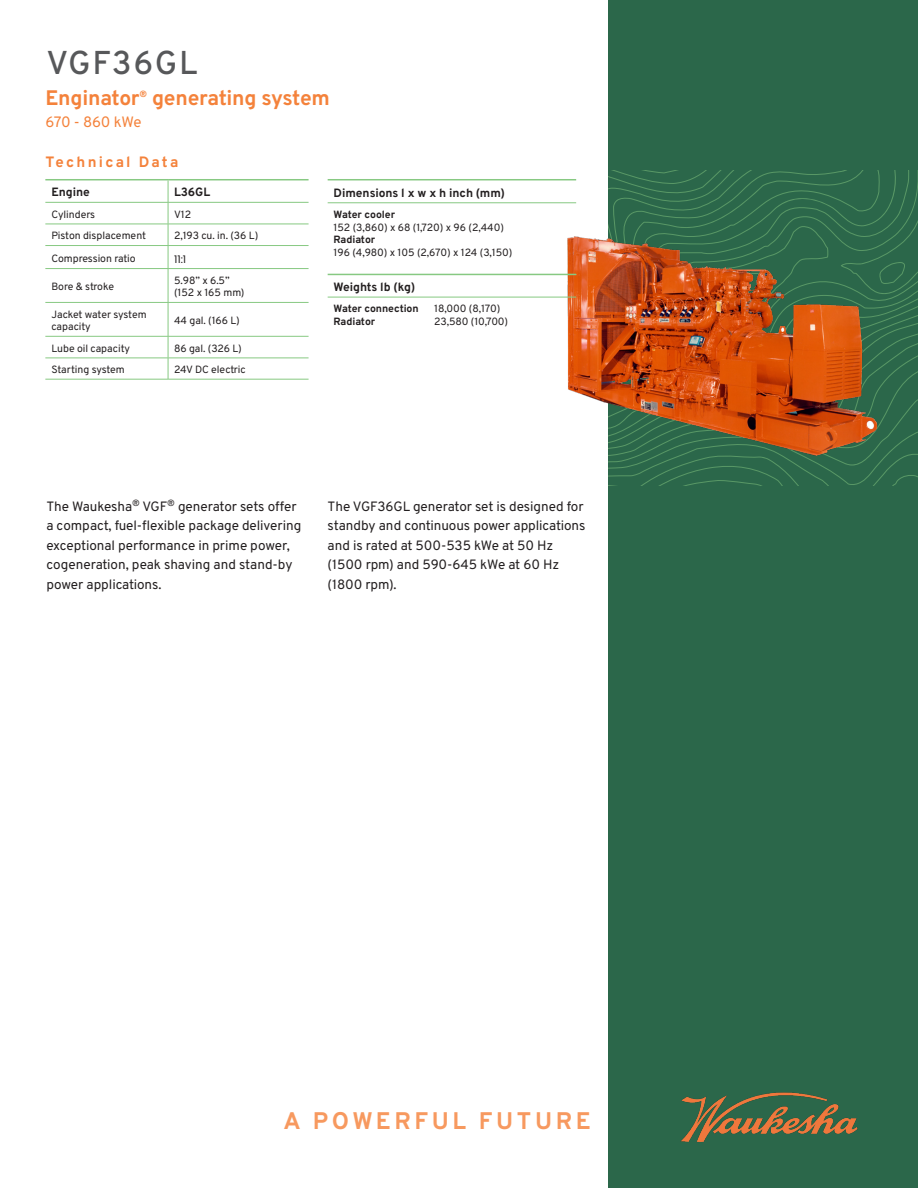
<style>
.page{position:relative;width:918px;height:1188px;background:#fff}
.page>*{position:absolute;margin:0;border:0;box-sizing:border-box;transform-origin:0 0}
.Product_Title{font:500 33px "Overpass";letter-spacing:.05em;color:#57585a}
.main_subhead{font:700 24px "Overpass";letter-spacing:.15em;color:#f7995f}
.main_subhead-2{font:700 21px "Overpass";letter-spacing:-.015em;color:#f4823b}
.t1{font:700 15px "Overpass";letter-spacing:.15em;color:#f4823b}
.main_subhead-3{font:15px "Overpass";letter-spacing:-.03em;color:#f4823b}
.body{font:13.5px/19.5px "Overpass";letter-spacing:-.005em;color:#231f20}
.table_data{font:700 12px "Overpass";letter-spacing:-.005em;color:#231f20}
.table_data-2{font:10.5px/12.6px "Overpass";letter-spacing:-.005em;color:#231f20}
.table_data-3{font:700 10.5px "Overpass";letter-spacing:-.01em;color:#231f20}
.tech_data{font:10.5px "Poppins";color:#231f20}
.main_subhead-4{font:700 9px "Overpass";color:#f4823b}
.s1{font-weight:700}
</style>
<div class="page">
<div style="left:609px;top:0;width:309px;height:1188px;background:#2b674a"></div>
<svg style="left:609px;top:171px;width:309px;height:309px"></svg>
<svg style="left:609px;top:480px;width:290px;height:6px"></svg>
<img style="left:681px;top:1092px;width:177px;height:50px">
<img style="left:564px;top:232px;width:320px;height:228px">
<hr style="left:328px;top:203px;width:248px;height:1px;background:#87c982">
<hr style="left:328px;top:297px;width:248px;height:1px;background:#87c982">
<hr style="left:328px;top:179px;width:248px;height:1px;background:#87c982">
<hr style="left:328px;top:274px;width:248px;height:1px;background:#87c982">
<hr style="left:45px;top:202px;width:123px;height:1px;background:#87c982">
<hr style="left:45px;top:224px;width:123px;height:1px;background:#87c982">
<hr style="left:45px;top:245px;width:123px;height:1px;background:#87c982">
<hr style="left:45px;top:268px;width:123px;height:1px;background:#87c982">
<hr style="left:45px;top:302px;width:123px;height:1px;background:#87c982">
<hr style="left:45px;top:336px;width:123px;height:1px;background:#87c982">
<hr style="left:45px;top:179px;width:123px;height:1px;background:#87c982">
<hr style="left:168px;top:179px;width:141px;height:1px;background:#87c982">
<hr style="left:168px;top:202px;width:141px;height:1px;background:#87c982">
<hr style="left:168px;top:224px;width:141px;height:1px;background:#87c982">
<hr style="left:168px;top:245px;width:141px;height:1px;background:#87c982">
<svg style="left:168px;top:180px;width:1px;height:88px"></svg>
<hr style="left:168px;top:268px;width:141px;height:1px;background:#87c982">
<hr style="left:168px;top:269px;width:1px;height:33px;background:#87c982">
<hr style="left:168px;top:302px;width:141px;height:1px;background:#87c982">
<hr style="left:168px;top:303px;width:1px;height:33px;background:#87c982">
<hr style="left:168px;top:336px;width:141px;height:1px;background:#87c982">
<hr style="left:45px;top:358px;width:123px;height:1px;background:#87c982">
<hr style="left:168px;top:358px;width:141px;height:1px;background:#87c982">
<svg style="left:168px;top:336px;width:1px;height:43px"></svg>
<hr style="left:45px;top:379px;width:123px;height:1px;background:#87c982">
<hr style="left:168px;top:379px;width:141px;height:1px;background:#87c982">
<p class="Product_Title" style="left:46px;top:37px;width:153px">VGF36GL</p>
<p class="main_subhead-2" style="left:45px;top:81px;width:96px">Enginator</p>
<p class="main_subhead-4" style="left:139px;top:87px;width:9px">®</p>
<p class="main_subhead-2" style="left:152px;top:81px;width:179px">generating system</p>
<p class="main_subhead-3" style="left:45px;top:110px;width:98px">670 - 860 kWe</p>
<p class="t1" style="left:45px;top:150px;width:135px">Technical Data</p>
<p class="table_data" style="left:51px;top:183px;width:40px">Engine</p>
<p class="table_data" style="left:174px;top:183px;width:38px">L36GL</p>
<p class="table_data-2" style="left:51px;top:207px;width:45px">Cylinders</p>
<p class="table_data-2" style="left:174px;top:207px;width:19px">V12</p>
<p class="table_data-2" style="left:51px;top:229px;width:96px">Piston displacement</p>
<p class="table_data-2" style="left:174px;top:229px;width:86px">2,193 cu. in. (36 L)</p>
<p class="table_data-2" style="left:51px;top:251px;width:86px">Compression ratio</p>
<p class="tech_data" style="left:174px;top:253px;width:14px">11:1</p>
<p class="table_data-2" style="left:51px;top:280px;width:64px">Bore &amp; stroke</p>
<p class="table_data-2" style="left:174px;top:273px;width:72px">5.98” x 6.5” (152 x 165 mm)</p>
<p class="table_data-2" style="left:51px;top:307px;width:97px">Jacket water system capacity</p>
<p class="table_data-2" style="left:174px;top:314px;width:67px">44 gal. (166 L)</p>
<p class="table_data-2" style="left:51px;top:341px;width:80px">Lube oil capacity</p>
<p class="table_data-2" style="left:174px;top:341px;width:69px">86 gal. (326 L)</p>
<p class="table_data-2" style="left:51px;top:363px;width:75px">Starting system</p>
<p class="table_data-2" style="left:174px;top:363px;width:73px">24V DC electric</p>
<p class="table_data" style="left:334px;top:183px;width:173px">Dimensions l x w x h inch (mm)</p>
<p class="table_data-2" style="left:334px;top:208px;width:172px"><span class="s1">Water cooler<br></span>152 (3,860) x 68 (1,720) x 96 (2,440)</p>
<p class="table_data-2" style="left:334px;top:233px;width:180px"><span class="s1">Radiator<br></span>196 (4,980) x 105 (2,670) x 124 (3,150)</p>
<p class="table_data" style="left:334px;top:277px;width:83px">Weights lb (kg)</p>
<p class="table_data-3" style="left:334px;top:300px;width:86px">Water connection</p>
<p class="table_data-2" style="left:434px;top:302px;width:68px">18,000 (8,170)</p>
<p class="table_data-3" style="left:334px;top:313px;width:43px">Radiator</p>
<p class="table_data-2" style="left:434px;top:315px;width:76px">23,580 (10,700)</p>
<p class="body" style="left:46px;top:496px;width:257px">The Waukesha<sup>®</sup> VGF<sup>®</sup> generator sets offer a compact, fuel-flexible package delivering exceptional performance in prime power, cogeneration, peak shaving and stand-by power applications.</p>
<p class="body" style="left:328px;top:496px;width:259px">The VGF36GL generator set is designed for standby and continuous power applications and is rated at 500-535 kWe at 50 Hz (1500 rpm) and 590-645 kWe at 60 Hz (1800 rpm).</p>
<p class="main_subhead" style="left:283px;top:1102px;width:309px">A POWERFUL FUTURE</p>
</div>
